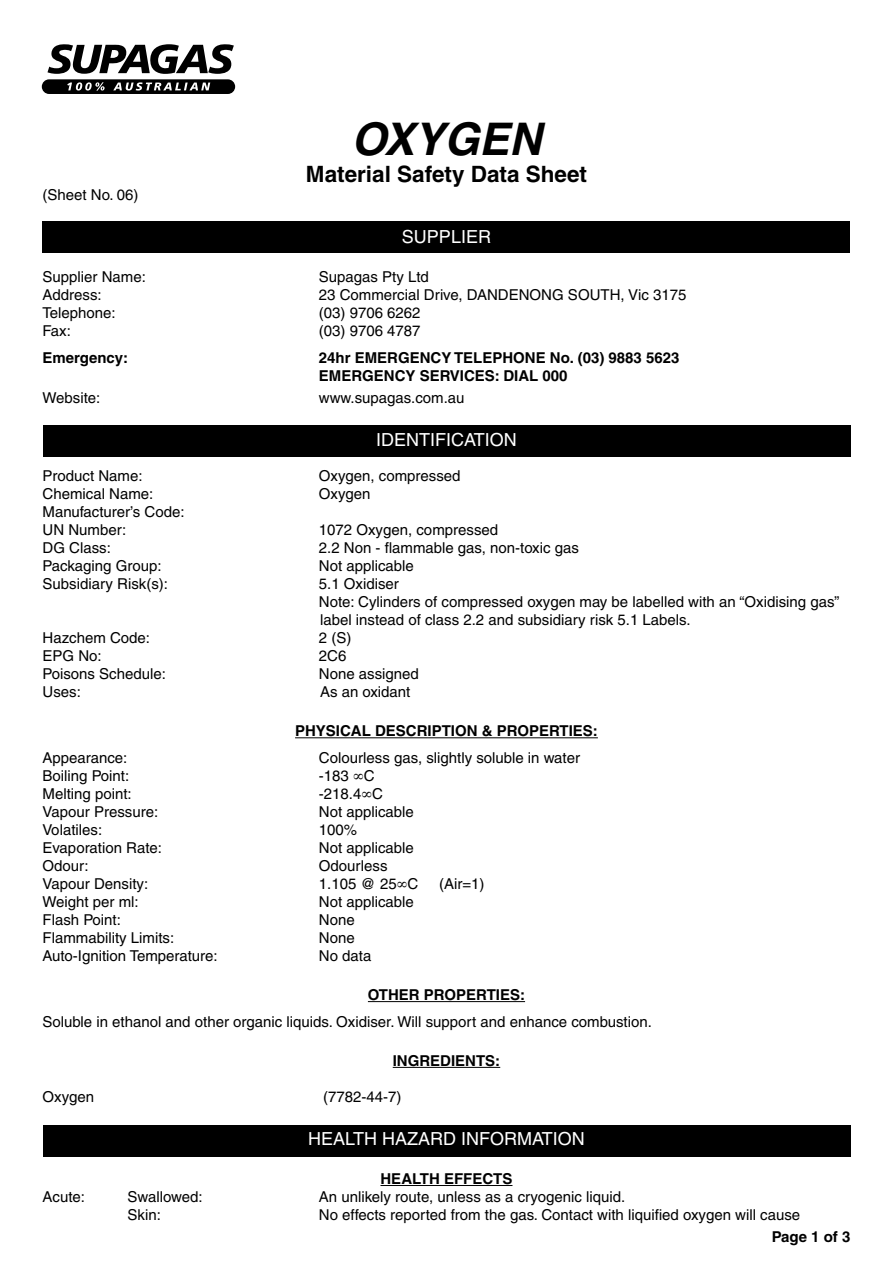
<style>
.page{position:relative;width:893px;height:1263px;background:#fff}
.page>*{position:absolute;margin:0;border:0;box-sizing:border-box;transform-origin:0 0}
.t1{font:italic 700 45px "Helvetica";color:#000}
.t2{font:700 22.5px "Helvetica";color:#000}
.t3{font:18px "Helvetica";color:#fff}
.t4{font:15px/18px "Helvetica";color:#000}
.t5{font:700 15px/18px "Helvetica";color:#000}
</style>
<div class="page">
<div style="left:43px;top:1125px;width:807px;height:31px;background:#000"></div>
<div style="left:43px;top:425px;width:807px;height:31px;background:#000"></div>
<div style="left:43px;top:221px;width:807px;height:31px;background:#000"></div>
<hr style="left:295px;top:737px;width:303px;height:1px;background:#000">
<hr style="left:368px;top:1001px;width:157px;height:1px;background:#000">
<hr style="left:393px;top:1067px;width:107px;height:1px;background:#000">
<hr style="left:380px;top:1185px;width:132px;height:1px;background:#000">
<div style="left:42px;top:79px;width:193px;height:15px;background:#000;border-radius:7px"></div>
<svg style="left:47px;top:44px;width:187px;height:30px"></svg>
<svg style="left:67px;top:82px;width:38px;height:9px"></svg>
<svg style="left:113px;top:82px;width:97px;height:9px"></svg>
<p class="t4" style="left:43px;top:186px;width:98px">(Sheet No. 06)</p>
<h1 class="t1" style="left:351px;top:112px;width:192px">OXYGEN</h1>
<h2 class="t2" style="left:306px;top:161px;width:283px">Material Safety Data Sheet</h2>
<p class="t3" style="left:402px;top:226px;width:91px">SUPPLIER</p>
<p class="t4" style="left:43px;top:268px;width:105px">Supplier Name:</p>
<p class="t4" style="left:319px;top:268px;width:112px">Supagas Pty Ltd</p>
<p class="t4" style="left:43px;top:286px;width:61px">Address:</p>
<p class="t4" style="left:319px;top:286px;width:369px">23 Commercial Drive, DANDENONG SOUTH, Vic 3175</p>
<p class="t4" style="left:43px;top:304px;width:75px">Telephone:</p>
<p class="t4" style="left:319px;top:304px;width:103px">(03) 9706 6262</p>
<p class="t4" style="left:43px;top:322px;width:30px">Fax:</p>
<p class="t4" style="left:319px;top:322px;width:103px">(03) 9706 4787</p>
<p class="t5" style="left:43px;top:348px;width:87px">Emergency:</p>
<p class="t5" style="left:319px;top:348px;width:362px">24hr EMERGENCY TELEPHONE No. (03) 9883 5623<br>EMERGENCY SERVICES: DIAL 000</p>
<p class="t4" style="left:43px;top:389px;width:59px">Website:</p>
<p class="t4" style="left:319px;top:389px;width:147px">www.supagas.com.au</p>
<p class="t3" style="left:376px;top:429px;width:142px">IDENTIFICATION</p>
<p class="t4" style="left:43px;top:467px;width:102px">Product Name:</p>
<p class="t4" style="left:319px;top:467px;width:143px">Oxygen, compressed</p>
<p class="t4" style="left:43px;top:485px;width:112px">Chemical Name:</p>
<p class="t4" style="left:319px;top:485px;width:53px">Oxygen</p>
<p class="t4" style="left:43px;top:503px;width:144px">Manufacturer’s Code:<br>UN Number:</p>
<p class="t4" style="left:319px;top:521px;width:181px">1072 Oxygen, compressed</p>
<p class="t4" style="left:43px;top:539px;width:70px">DG Class:</p>
<p class="t4" style="left:319px;top:539px;width:261px">2.2 Non - flammable gas, non-toxic gas</p>
<p class="t4" style="left:43px;top:557px;width:121px">Packaging Group:</p>
<p class="t4" style="left:319px;top:557px;width:96px">Not applicable</p>
<p class="t4" style="left:43px;top:575px;width:127px">Subsidiary Risk(s):</p>
<p class="t4" style="left:319px;top:575px;width:522px">5.1 Oxidiser<br>Note: Cylinders of compressed oxygen may be labelled with an “Oxidising gas” label instead of class 2.2 and subsidiary risk 5.1 Labels.</p>
<p class="t4" style="left:43px;top:629px;width:109px">Hazchem Code:</p>
<p class="t4" style="left:319px;top:629px;width:34px">2 (S)</p>
<p class="t4" style="left:43px;top:647px;width:61px">EPG No:</p>
<p class="t4" style="left:319px;top:647px;width:29px">2C6</p>
<p class="t4" style="left:43px;top:665px;width:125px">Poisons Schedule:</p>
<p class="t4" style="left:319px;top:665px;width:102px">None assigned</p>
<p class="t4" style="left:43px;top:683px;width:40px">Uses:</p>
<p class="t4" style="left:320px;top:683px;width:92px">As an oxidant</p>
<p class="t5" style="left:295px;top:722px;width:304px">PHYSICAL DESCRIPTION &amp; PROPERTIES:</p>
<p class="t4" style="left:43px;top:748px;width:86px">Appearance:</p>
<p class="t4" style="left:319px;top:748px;width:263px">Colourless gas, slightly soluble in water</p>
<p class="t4" style="left:43px;top:766px;width:88px">Boiling Point:</p>
<p class="t4" style="left:319px;top:766px;width:57px">-183 ∞C</p>
<p class="t4" style="left:43px;top:784px;width:91px">Melting point:</p>
<p class="t4" style="left:319px;top:784px;width:66px">-218.4∞C</p>
<p class="t4" style="left:43px;top:802px;width:117px">Vapour Pressure:</p>
<p class="t4" style="left:319px;top:802px;width:96px">Not applicable</p>
<p class="t4" style="left:43px;top:820px;width:61px">Volatiles:</p>
<p class="t4" style="left:319px;top:820px;width:40px">100%</p>
<p class="t4" style="left:43px;top:838px;width:121px">Evaporation Rate:</p>
<p class="t4" style="left:319px;top:838px;width:96px">Not applicable</p>
<p class="t4" style="left:43px;top:856px;width:48px">Odour:</p>
<p class="t4" style="left:319px;top:856px;width:70px">Odourless</p>
<p class="t4" style="left:43px;top:874px;width:107px">Vapour Density:</p>
<p class="t4" style="left:319px;top:874px;width:101px">1.105 @ 25∞C</p>
<p class="t4" style="left:439px;top:874px;width:47px">(Air=1)</p>
<p class="t4" style="left:43px;top:892px;width:98px">Weight per ml:</p>
<p class="t4" style="left:319px;top:892px;width:96px">Not applicable</p>
<p class="t4" style="left:43px;top:910px;width:80px">Flash Point:</p>
<p class="t4" style="left:319px;top:910px;width:37px">None</p>
<p class="t4" style="left:43px;top:928px;width:133px">Flammability Limits:</p>
<p class="t4" style="left:319px;top:928px;width:37px">None</p>
<p class="t4" style="left:43px;top:946px;width:177px">Auto-Ignition Temperature:</p>
<p class="t4" style="left:319px;top:946px;width:54px">No data</p>
<p class="t5" style="left:368px;top:985px;width:159px">OTHER PROPERTIES:</p>
<p class="t4" style="left:43px;top:1012px;width:611px">Soluble in ethanol and other organic liquids. Oxidiser. Will support and enhance combustion.</p>
<p class="t5" style="left:393px;top:1051px;width:109px">INGREDIENTS:</p>
<p class="t4" style="left:43px;top:1087px;width:53px">Oxygen</p>
<p class="t4" style="left:323px;top:1087px;width:80px">(7782-44-7)</p>
<p class="t3" style="left:308px;top:1128px;width:278px">HEALTH HAZARD INFORMATION</p>
<p class="t5" style="left:380px;top:1169px;width:133px">HEALTH EFFECTS</p>
<p class="t4" style="left:43px;top:1188px;width:44px">Acute:</p>
<p class="t4" style="left:128px;top:1188px;width:77px">Swallowed:</p>
<p class="t4" style="left:319px;top:1188px;width:308px">An unlikely route, unless as a cryogenic liquid.</p>
<p class="t4" style="left:128px;top:1206px;width:35px">Skin:</p>
<p class="t4" style="left:319px;top:1206px;width:483px">No effects reported from the gas. Contact with liquified oxygen will cause</p>
<p class="t5" style="left:772px;top:1227px;width:80px">Page 1 of 3</p>
</div>
